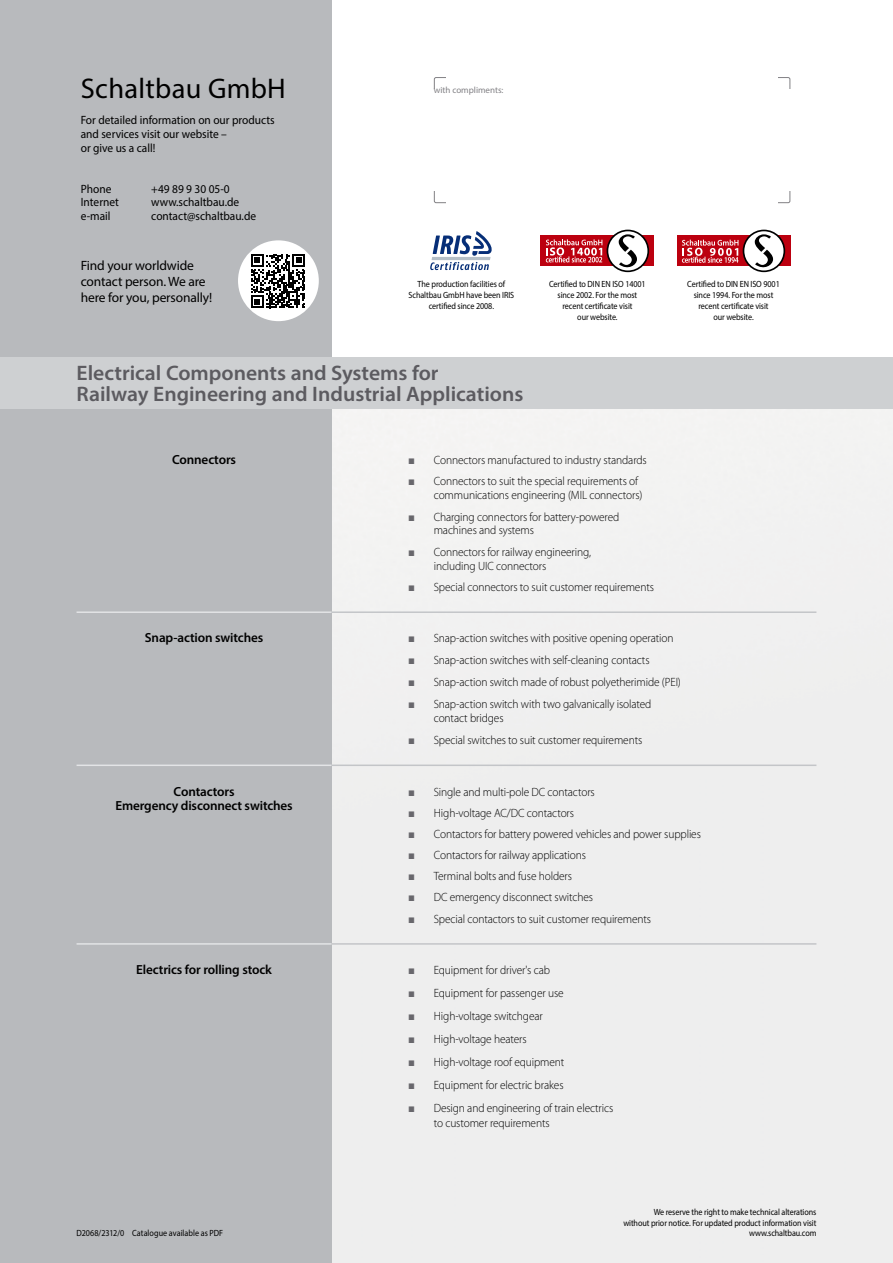
<style>
.page{position:relative;width:893px;height:1263px;background:#fff}
.page>*{position:absolute;margin:0;border:0;box-sizing:border-box;transform-origin:0 0}
.t1{font:28.5px "Myriad Pro";letter-spacing:.01em;color:#000}
.t2{font:600 21px/21.8px "Myriad Pro";color:#5c5b60}
.t3{font:13.5px/16.2px "Myriad Pro";letter-spacing:-.01em;color:#000}
.t4{font:600 13.2px/14.9px "Myriad Pro";letter-spacing:-.01em;color:#000;text-align:center}
.t5{font:300 12px/13.8px "Myriad Pro";letter-spacing:-.01em;color:#000;scale:.95 1}
.t6{font:12px/13.8px "Myriad Pro";color:#000;scale:.95 1}
.t7{font:9px/10.8px "Myriad Pro";letter-spacing:-.01em;color:#000;text-align:center;scale:.9 1}
.t8{font:9px "Myriad Pro";color:#818084}
.s1{font-family:"Arial";font-weight:400;color:#68676c}
</style>
<div class="page">
<div style="left:0;top:0;width:332px;height:1263px;background:#b8babd"></div>
<div style="left:0;top:357px;width:893px;height:51px;background:#ced0d2"></div>
<hr style="left:77px;top:611px;width:255px;height:2px;background:#e3e4e6">
<hr style="left:77px;top:764px;width:255px;height:2px;background:#e3e4e6">
<hr style="left:77px;top:943px;width:255px;height:2px;background:#e3e4e6">
<hr style="left:332px;top:611px;width:484px;height:2px;background:#c3c5c8">
<hr style="left:332px;top:764px;width:484px;height:2px;background:#c3c5c8">
<hr style="left:332px;top:943px;width:484px;height:2px;background:#c3c5c8">
<svg style="left:430px;top:231px;width:62px;height:39px"></svg>
<div style="left:540px;top:236px;width:114px;height:30px;background:#bc000f"></div>
<svg style="left:546px;top:230px;width:103px;height:42px"></svg>
<div style="left:676px;top:236px;width:114px;height:30px;background:#bc000f"></div>
<svg style="left:682px;top:230px;width:103px;height:42px"></svg>
<div style="left:238px;top:240px;width:81px;height:81px;background:#fff;border-radius:50%"></div>
<svg style="left:251px;top:254px;width:54px;height:54px"></svg>
<h1 class="t1" style="left:81px;top:71px;width:207px">Schaltbau GmbH</h1>
<p class="t6" style="left:81px;top:113px;width:206px">For detailed information on our products and services visit our website –<br>or give us a call!</p>
<p class="t6" style="left:81px;top:181px;width:34px">Phone</p>
<p class="t6" style="left:151px;top:181px;width:84px">+49 89 9 30 05-0</p>
<p class="t6" style="left:81px;top:195px;width:42px">Internet</p>
<p class="t6" style="left:151px;top:195px;width:94px">www.schaltbau.de</p>
<p class="t6" style="left:81px;top:209px;width:33px">e-mail</p>
<p class="t6" style="left:151px;top:209px;width:112px">contact@schaltbau.de</p>
<p class="t3" style="left:81px;top:257px;width:133px">Find your worldwide contact person. We are here for you, personally!</p>
<p class="t8" style="left:434px;top:84px;width:71px">with compliments:</p>
<p class="t7" style="left:408px;top:279px;width:119px">The production facilities of<br>Schaltbau GmbH have been IRIS certified since 2008.</p>
<p class="t7" style="left:549px;top:279px;width:109px">Certified to DIN EN ISO 14001 since 2002. For the most recent certificate visit<br>our website.</p>
<p class="t7" style="left:687px;top:279px;width:104px">Certified to DIN EN ISO 9001 since 1994. For the most recent certificate visit<br>our website.</p>
<h2 class="t2" style="left:77px;top:361px;width:448px">Electrical Components and Systems for<br>Railway Engineering and Industrial Applications</h2>
<p class="t4" style="left:172px;top:452px;width:66px">Connectors</p>
<p class="t5" style="left:408px;top:453px;width:253px"><span class="s1">■</span> Connectors manufactured to industry standards</p>
<p class="t5" style="left:434px;top:475px;width:221px;text-indent:-26px"><span class="s1">■</span> Connectors to suit the special requirements of communications engineering (MIL connectors)</p>
<p class="t5" style="left:434px;top:510px;width:197px;text-indent:-26px"><span class="s1">■</span> Charging connectors for battery-powered machines and systems</p>
<p class="t5" style="left:434px;top:545px;width:167px;text-indent:-26px"><span class="s1">■</span> Connectors for railway engineering, including UIC connectors</p>
<p class="t5" style="left:408px;top:580px;width:260px"><span class="s1">■</span> Special connectors to suit customer requirements</p>
<p class="t4" style="left:145px;top:630px;width:120px">Snap-action switches</p>
<p class="t5" style="left:408px;top:632px;width:281px"><span class="s1">■</span> Snap-action switches with positive opening operation</p>
<p class="t5" style="left:408px;top:654px;width:256px"><span class="s1">■</span> Snap-action switches with self-cleaning contacts</p>
<p class="t5" style="left:408px;top:675px;width:289px"><span class="s1">■</span> Snap-action switch made of robust polyetherimide (PEI)</p>
<p class="t5" style="left:434px;top:697px;width:231px;line-height:14.2px;text-indent:-26px"><span class="s1">■</span> Snap-action switch with two galvanically isolated contact bridges</p>
<p class="t5" style="left:408px;top:733px;width:248px"><span class="s1">■</span> Special switches to suit customer requirements</p>
<p class="t4" style="left:115px;top:783px;width:179px">Contactors<br>Emergency disconnect switches</p>
<p class="t5" style="left:408px;top:785px;width:198px"><span class="s1">■</span> Single and multi-pole DC contactors</p>
<p class="t5" style="left:408px;top:806px;width:176px"><span class="s1">■</span> High-voltage AC/DC contactors</p>
<p class="t5" style="left:408px;top:827px;width:310px"><span class="s1">■</span> Contactors for battery powered vehicles and power supplies</p>
<p class="t5" style="left:408px;top:848px;width:189px"><span class="s1">■</span> Contactors for railway applications</p>
<p class="t5" style="left:408px;top:869px;width:174px"><span class="s1">■</span> Terminal bolts and fuse holders</p>
<p class="t5" style="left:408px;top:891px;width:196px"><span class="s1">■</span> DC emergency disconnect switches</p>
<p class="t5" style="left:408px;top:912px;width:257px"><span class="s1">■</span> Special contactors to suit customer requirements</p>
<p class="t4" style="left:136px;top:962px;width:137px">Electrics for rolling stock</p>
<p class="t5" style="left:408px;top:963px;width:151px"><span class="s1">■</span> Equipment for driver's cab</p>
<p class="t5" style="left:408px;top:986px;width:165px"><span class="s1">■</span> Equipment for passenger use</p>
<p class="t5" style="left:408px;top:1009px;width:143px"><span class="s1">■</span> High-voltage switchgear</p>
<p class="t5" style="left:408px;top:1032px;width:126px"><span class="s1">■</span> High-voltage heaters</p>
<p class="t5" style="left:408px;top:1055px;width:166px"><span class="s1">■</span> High-voltage roof equipment</p>
<p class="t5" style="left:408px;top:1078px;width:165px"><span class="s1">■</span> Equipment for electric brakes</p>
<p class="t5" style="left:434px;top:1100px;width:191px;line-height:15.3px;text-indent:-26px"><span class="s1">■</span> Design and engineering of train electrics to customer requirements</p>
<p class="t7" style="left:77px;top:1228px;width:164px">D2068/2312/0 Catalogue available as PDF</p>
<p class="t7" style="left:623px;top:1206px;width:216px;text-align:right">We reserve the right to make technical alterations<br>without prior notice. For updated product information visit www.schaltbau.com</p>
</div>
